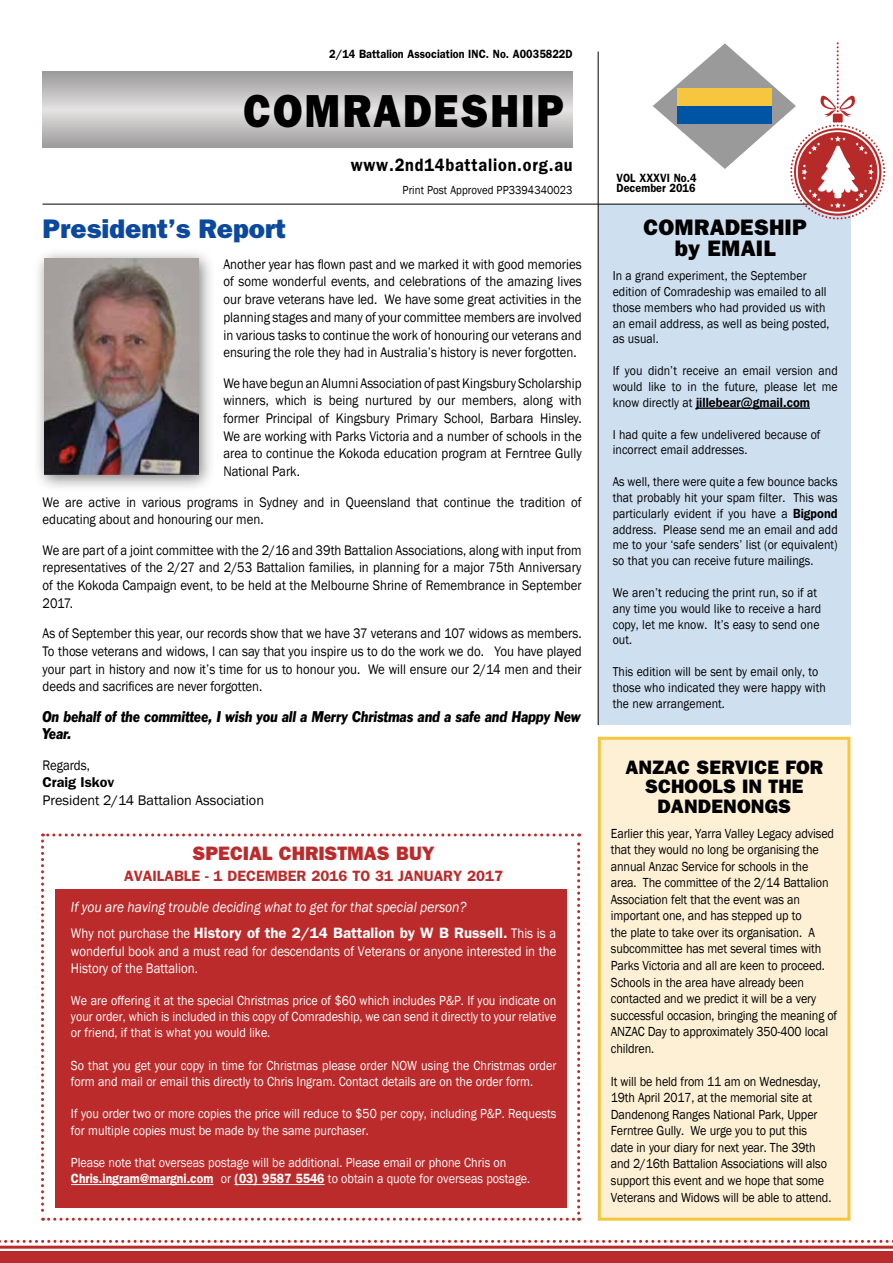
<style>
.page{position:relative;width:893px;height:1263px;background:#fff}
.page>*{position:absolute;margin:0;border:0;box-sizing:border-box;transform-origin:0 0}
.t1{font:800 46.5px "Franklin Gothic";letter-spacing:.05em;color:#000;scale:.9 1}
.t2{font:800 27px "Franklin Gothic";color:#0c499c}
.t3{font:800 22.5px/21px "Franklin Gothic";letter-spacing:.01em;color:#000;text-align:center}
.t4{font:800 19.5px/19.5px "Franklin Gothic";letter-spacing:.01em;color:#000;text-align:center}
.t5{font:800 19.5px "Franklin Gothic";color:#bc2b2b}
.t6{font:600 18px "Franklin Gothic";letter-spacing:.05em;color:#000;scale:.9 1}
.t7{font:italic 15px/26.5px "Franklin Gothic";color:#fff;scale:.9 1}
.t8{font:600 15px "Franklin Gothic";color:#bc2b2b}
.t9{font:14.25px/17.7px "Franklin Gothic";color:#000;text-align:justify;scale:.9 1}
.t10{font:14.25px/17.1px "Franklin Gothic";color:#fff;scale:.9 1}
.t11{font:italic 14.25px/17.7px "Franklin Gothic BT";color:#000;scale:.9 1}
.t12{font:14.25px "Franklin Gothic";color:#000}
.t13{font:600 14.25px "Franklin Gothic";color:#000}
.t14{font:13.5px/16.5px "Franklin Gothic";letter-spacing:-.01em;color:#000;scale:.9 1}
.t15{font:13.5px/16.2px "Franklin Gothic";color:#fff;scale:.9 1}
.t16{font:13.2px/15.9px "Franklin Gothic";letter-spacing:.005em;color:#000;scale:.9 1}
.t17{font:600 13.2px "Franklin Gothic IT Cby BT";letter-spacing:.005em;color:#000;scale:.9 1}
.t18{font:600 12px/10.8px "Franklin Gothic";letter-spacing:.005em;color:#000;scale:.9 1}
.t19{font:12px "Franklin Gothic";letter-spacing:.005em;color:#000;scale:.9 1}
.s1{font-style:normal;font-size:14.25px}
.s2{font-weight:600;font-style:normal}
.s3{font-weight:600}
.s4{font-family:"Franklin Gothic";font-weight:400}
.s5{font-family:"Franklin Gothic IT Cby BT";font-weight:600}
</style>
<div class="page">
<svg style="left:41px;top:833px;width:539px;height:388px"></svg>
<div style="left:598px;top:204px;width:252px;height:521px;background:#cedff0"></div>
<hr style="left:43px;top:204px;width:807px;height:1px;background:#000">
<svg style="left:43px;top:72px;width:530px;height:76px;background:#bebdbd"></svg>
<hr style="left:598px;top:52px;width:1px;height:673px;background:#000">
<div style="left:33px;top:247px;width:183px;height:245px;background:#000;opacity:.5"></div>
<img style="left:44px;top:259px;width:154px;height:216px">
<div style="left:0;top:1251px;width:893px;height:12px;background:#bc2b2b"></div>
<hr style="left:0;top:1246px;width:893px;height:3px;background:#bc2b2b">
<svg style="left:0;top:1240px;width:893px;height:3px"></svg>
<svg style="left:653px;top:42px;width:232px;height:177px"></svg>
<div style="left:55px;top:889px;width:511px;height:318px;background:#bc2b2b"></div>
<hr style="left:71px;top:1184px;width:142px;height:1px;background:#fff">
<hr style="left:234px;top:1184px;width:91px;height:1px;background:#fff">
<div style="left:598px;top:737px;width:252px;height:484px;background:#fdf0d5;border:3px solid #f5c63e"></div>
<hr style="left:696px;top:407px;width:114px;height:2px;background:#000">
<p class="t18" style="left:329px;top:48px;width:272px">2/14 Battalion Association INC. No. A0035822D</p>
<h1 class="t1" style="left:244px;top:83px;width:358px">COMRADESHIP</h1>
<p class="t6" style="left:351px;top:154px;width:248px">www.2nd14battalion.org.au</p>
<p class="t19" style="left:403px;top:182px;width:190px">Print Post Approved PP3394340023</p>
<h2 class="t2" style="left:43px;top:213px;width:245px">President’s Report</h2>
<p class="t9" style="left:223px;top:255px;width:400px">Another year has flown past and we marked it with good memories of some wonderful events, and celebrations of the amazing lives our brave veterans have led. We have some great activities in the planning stages and many of your committee members are involved in various tasks to continue the work of honouring our veterans and ensuring the role they had in Australia’s history is never forgotten.</p>
<p class="t9" style="left:223px;top:374px;width:400px">We have begun an Alumni Association of past Kingsbury Scholarship winners, which is being nurtured by our members, along with former Principal of Kingsbury Primary School, Barbara Hinsley.<br>We are working with Parks Victoria and a number of schools in the area to continue the Kokoda education program at Ferntree Gully National Park.</p>
<p class="t9" style="left:43px;top:493px;width:601px">We are active in various programs in Sydney and in Queensland that continue the tradition of educating about and honouring our men.</p>
<p class="t9" style="left:43px;top:541px;width:601px">We are part of a joint committee with the 2/16 and 39th Battalion Associations, along with input from representatives of the 2/27 and 2/53 Battalion families, in planning for a major 75th Anniversary of the Kokoda Campaign event, to be held at the Melbourne Shrine of Remembrance in September 2017.</p>
<p class="t9" style="left:43px;top:625px;width:601px">As of September this year, our records show that we have 37 veterans and 107 widows as members.<br>To those veterans and widows, I can say that you inspire us to do the work we do. You have played your part in history and now it’s time for us to honour you. We will ensure our 2/14 men and their deeds and sacrifices are never forgotten.</p>
<p class="t11" style="left:43px;top:708px;width:600px">On behalf of the committee, I wish you all a Merry Christmas and a safe and Happy New<br>Year.</p>
<p class="t9" style="left:43px;top:756px;width:54px">Regards,</p>
<p class="t13" style="left:43px;top:774px;width:73px">Craig Iskov</p>
<p class="t12" style="left:43px;top:791px;width:223px">President 2/14 Battalion Association</p>
<h3 class="t5" style="left:193px;top:842px;width:244px">SPECIAL CHRISTMAS BUY</h3>
<p class="t8" style="left:124px;top:867px;width:380px">AVAILABLE - 1 DECEMBER 2016 TO 31 JANUARY 2017</p>
<p class="t7" style="left:71px;top:894px;width:541px">If you are having trouble deciding what to get for that special person?<br><span class="s1">Why not purchase the</span> <span class="s2">History of the 2/14 Battalion by W B Russell.</span> <span class="s1">This is a</span></p>
<p class="t10" style="left:71px;top:942px;width:541px">wonderful book and a must read for descendants of Veterans or anyone interested in the<br>History of the Battalion.</p>
<p class="t15" style="left:71px;top:993px;width:541px;text-align:justify">We are offering it at the special Christmas price of $60 which includes P&amp;P. If you indicate on your order, which is included in this copy of Comradeship, we can send it directly to your relative or friend, if that is what you would like.</p>
<p class="t15" style="left:71px;top:1057px;width:541px">So that you get your copy in time for Christmas please order NOW using the Christmas order form and mail or email this directly to Chris Ingram. Contact details are on the order form.</p>
<p class="t15" style="left:71px;top:1106px;width:541px">If you order two or more copies the price will reduce to $50 per copy, including P&amp;P. Requests for multiple copies must be made by the same purchaser.</p>
<p class="t15" style="left:71px;top:1155px;width:512px">Please note that overseas postage will be additional. Please email or phone Chris on<br><span class="s3">Chris.ingram@margni.com</span> or <span class="s3">(03) 9587 5546</span> to obtain a quote for overseas postage.</p>
<p class="t18" style="left:617px;top:172px;width:90px">VOL XXXVI No.4<br>December 2016</p>
<h3 class="t3" style="left:644px;top:216px;width:165px">COMRADESHIP by EMAIL</h3>
<p class="t16" style="left:613px;top:268px;width:242px">In a grand experiment, the September edition of Comradeship was emailed to all those members who had provided us with an email address, as well as being posted, as usual.</p>
<p class="t16" style="left:613px;top:363px;width:252px">If you didn’t receive an email version and would like to in the future, please let me</p>
<p class="t17" style="left:613px;top:394px;width:221px"><span class="s4">know directly at</span> jillebear@gmail.com</p>
<p class="t16" style="left:613px;top:426px;width:232px">I had quite a few undelivered because of incorrect email addresses.</p>
<p class="t16" style="left:613px;top:474px;width:252px;text-align:justify">As well, there were quite a few bounce backs that probably hit your spam filter. This was particularly evident if you have a <span class="s5">Bigpond </span>address. Please send me an email and add me to your ‘safe senders’ list (or equivalent) so that you can receive future mailings.</p>
<p class="t16" style="left:613px;top:585px;width:233px">We aren’t reducing the print run, so if at any time you would like to receive a hard copy, let me know. It’s easy to send one out.</p>
<p class="t16" style="left:613px;top:664px;width:238px">This edition will be sent by email only, to those who indicated they were happy with the new arrangement.</p>
<h3 class="t4" style="left:625px;top:757px;width:199px">ANZAC SERVICE FOR<br>SCHOOLS IN THE<br>DANDENONGS</h3>
<p class="t14" style="left:611px;top:825px;width:253px">Earlier this year, Yarra Valley Legacy advised that they would no long be organising the annual Anzac Service for schools in the area. The committee of the 2/14 Battalion Association felt that the event was an important one, and has stepped up to<br>the plate to take over its organisation. A subcommittee has met several times with Parks Victoria and all are keen to proceed.<br>Schools in the area have already been contacted and we predict it will be a very successful occasion, bringing the meaning of ANZAC Day to approximately 350-400 local children.</p>
<p class="t14" style="left:611px;top:1073px;width:247px">It will be held from 11 am on Wednesday, 19th April 2017, at the memorial site at Dandenong Ranges National Park, Upper Ferntree Gully. We urge you to put this date in your diary for next year. The 39th and 2/16th Battalion Associations will also support this event and we hope that some Veterans and Widows will be able to attend.</p>
</div>
